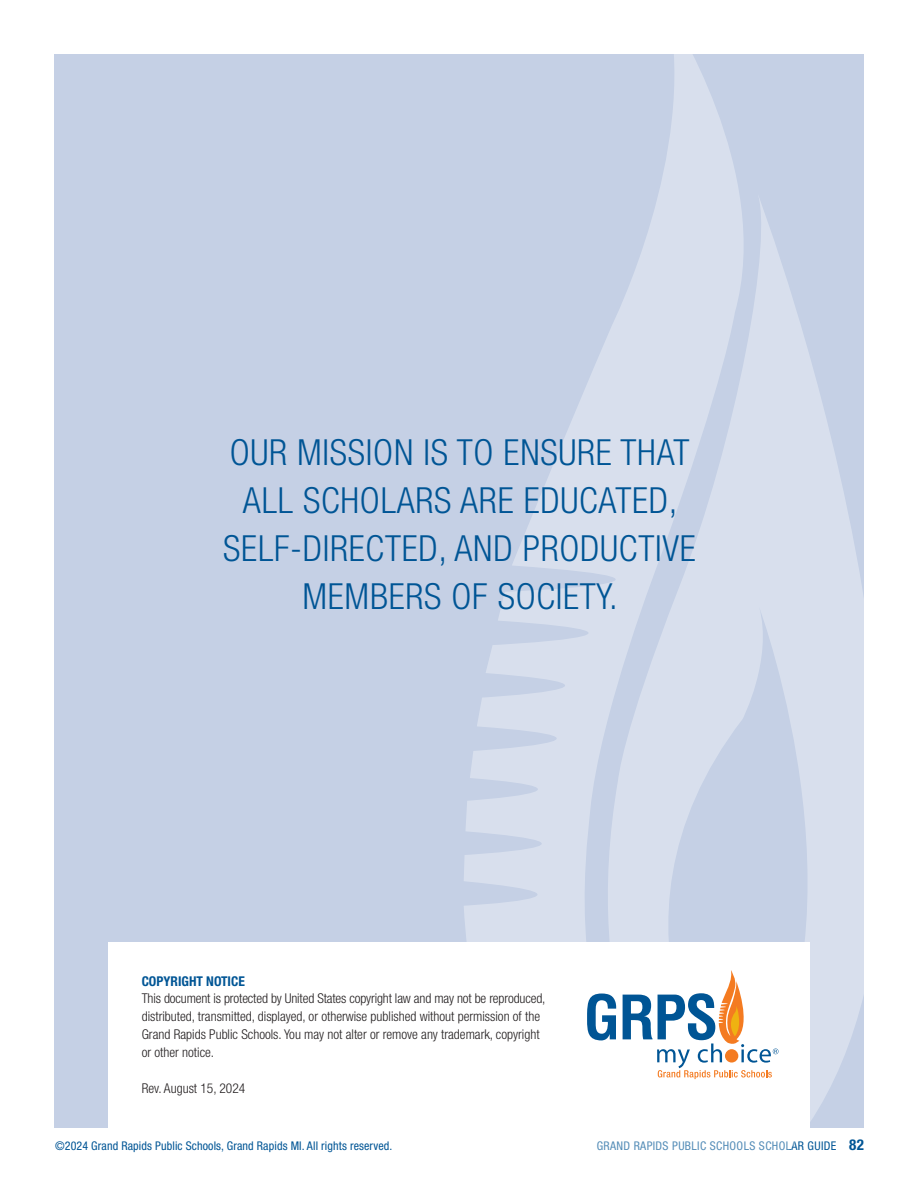
<style>
.page{position:relative;width:918px;height:1188px;background:#fff}
.page>*{position:absolute;margin:0;border:0;box-sizing:border-box;transform-origin:0 0}
.t1{font:300 condensed 36px/48px "Helvetica Neue LT Std";letter-spacing:.02em;color:#005595;text-align:center}
.t2{font:300 condensed 13.5px/18px "Helvetica Neue LT Std";color:#231f20}
.t3{font:700 condensed 13.5px "Helvetica Neue LT Std";color:#005595}
.t4{font:condensed 12px "Helvetica Neue LT Std";letter-spacing:.01em;color:#005595}
.t5{font:condensed 12px "Helvetica Neue LT Std";letter-spacing:.03em;color:#005595}
.s1{font-weight:700;font-size:15px}
</style>
<div class="page">
<div style="left:54px;top:54px;width:810px;height:1073px;background:#bfcbe3"></div>
<svg style="left:464px;top:54px;width:400px;height:1074px;fill:#d8dfed"></svg>
<div style="left:108px;top:942px;width:702px;height:189px;background:#fff"></div>
<svg style="left:587px;top:994px;width:29px;height:46px"></svg>
<svg style="left:623px;top:970px;width:155px;height:109px"></svg>
<h1 class="t1" style="left:223px;top:428px;width:474px">OUR MISSION IS TO ENSURE THAT<br>ALL SCHOLARS ARE EDUCATED,<br>SELF-DIRECTED, AND PRODUCTIVE<br>MEMBERS OF SOCIETY.</h1>
<p class="t3" style="left:142px;top:973px;width:105px">COPYRIGHT NOTICE</p>
<p class="t2" style="left:142px;top:990px;width:405px">This document is protected by United States copyright law and may not be reproduced, distributed, transmitted, displayed, or otherwise published without permission of the Grand Rapids Public Schools. You may not alter or remove any trademark, copyright or other notice.</p>
<p class="t2" style="left:142px;top:1080px;width:105px">Rev. August 15, 2024</p>
<p class="t4" style="left:55px;top:1139px;width:339px">©2024 Grand Rapids Public Schools, Grand Rapids MI. All rights reserved.</p>
<p class="t5" style="left:597px;top:1139px;width:269px">GRAND RAPIDS PUBLIC SCHOOLS SCHOLAR GUIDE <span class="s1">82</span></p>
</div>
